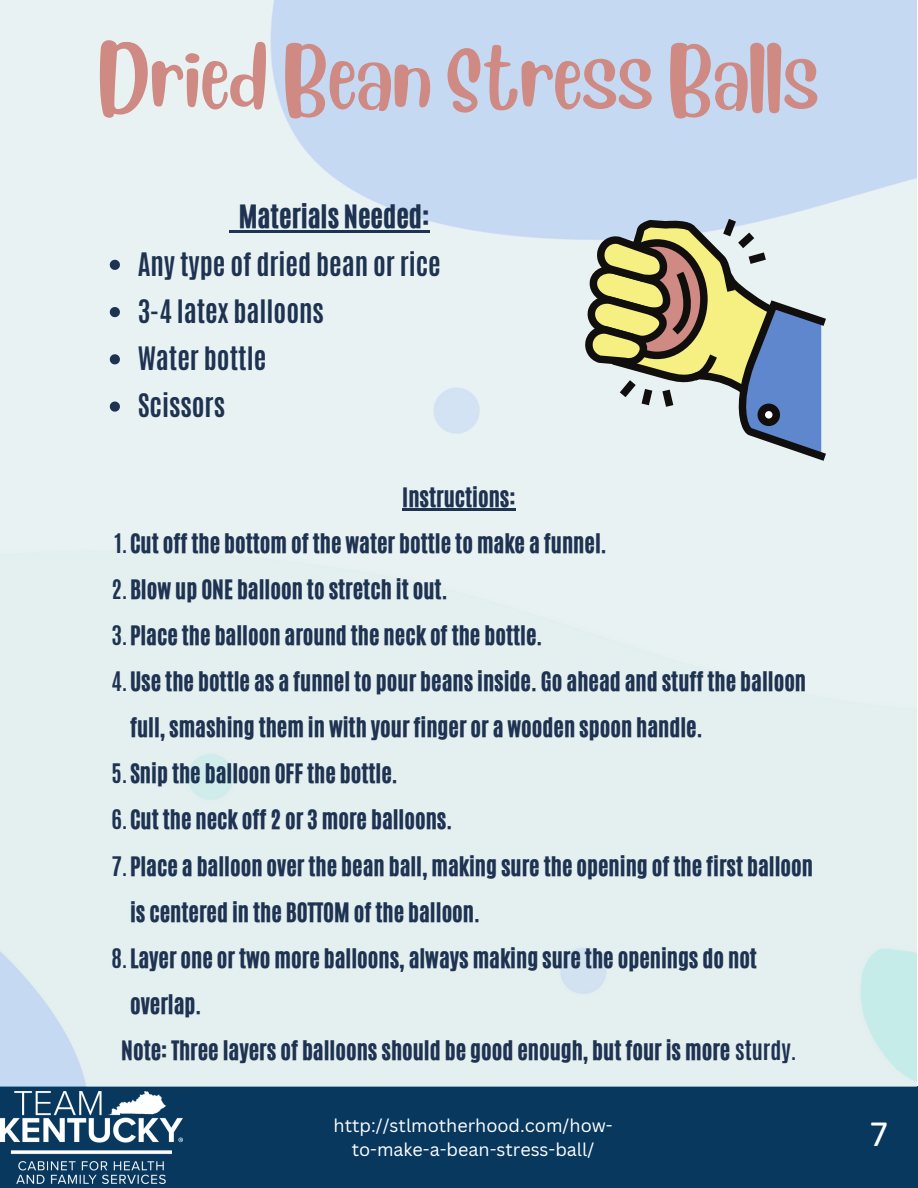
<style>
.page{position:relative;width:918px;height:1188px;background:#fff}
.page>*{position:absolute;margin:0;border:0;box-sizing:border-box;transform-origin:0 0}
.t1{font:63px "Blueberry";color:#ce8a83}
.t2{font:37.5px "Calibri";color:#fff}
.t3{font:700 27px/47.2px "Antonio";color:#1e3351}
.t4{font:27px "CA Generated";color:#1e3351}
.t5{font:22.5px "CA Generated";color:#1e3351}
.t6{font:18px/24.8px "Canva Sans";color:#fff;text-align:center}
.s1{font-family:"Antonio";font-weight:700}
</style>
<div class="page">
<div style="left:0;top:1086px;width:918px;height:102px;background:#08385e"></div>
<img style="left:0;top:1091px;width:182px;height:93px">
<img style="left:1px;top:0;width:916px;height:1087px">
<hr style="left:402px;top:509px;width:114px;height:2px;background:#1e3351">
<svg style="left:583px;top:219px;width:243px;height:242px;background:#adb2a7"></svg>
<svg style="left:110px;top:260px;width:10px;height:10px"></svg>
<svg style="left:110px;top:307px;width:10px;height:10px"></svg>
<svg style="left:110px;top:354px;width:10px;height:10px"></svg>
<svg style="left:110px;top:402px;width:10px;height:10px"></svg>
<svg style="left:229px;top:231px;width:10px;height:2px"></svg>
<hr style="left:239px;top:231px;width:191px;height:2px;background:#1e3351">
<h1 class="t1" style="left:99px;top:32px;width:721px">Dried Bean Stress Balls</h1>
<p class="t4" style="left:239px;top:197px;width:192px">Materials Needed:</p>
<p class="t3" style="left:138px;top:240px;width:305px">Any type of dried bean or rice<br>3-4 latex balloons<br>Water bottle<br>Scissors</p>
<p class="t5" style="left:402px;top:481px;width:115px">Instructions:</p>
<p class="t5" style="left:115px;top:527px;width:494px"><span class="s1">1.</span>Cut off the bottom of the water bottle to make a funnel.</p>
<p class="t5" style="left:112px;top:573px;width:338px"><span class="s1">2.</span>Blow up ONE balloon to stretch it out.</p>
<p class="t5" style="left:111px;top:619px;width:432px"><span class="s1">3.</span>Place the balloon around the neck of the bottle.</p>
<p class="t5" style="left:112px;top:665px;width:696px"><span class="s1">4.</span>Use the bottle as a funnel to pour beans inside. Go ahead and stuff the balloon</p>
<p class="t5" style="left:130px;top:712px;width:574px">full, smashing them in with your finger or a wooden spoon handle.</p>
<p class="t5" style="left:112px;top:758px;width:288px"><span class="s1">5.</span>Snip the balloon OFF the bottle.</p>
<p class="t5" style="left:112px;top:804px;width:342px"><span class="s1">6.</span>Cut the neck off 2 or 3 more balloons.</p>
<p class="t5" style="left:112px;top:850px;width:703px"><span class="s1">7.</span>Place a balloon over the bean ball, making sure the opening of the first balloon</p>
<p class="t5" style="left:130px;top:896px;width:351px">is centered in the BOTTOM of the balloon.</p>
<p class="t5" style="left:112px;top:942px;width:647px"><span class="s1">8.</span>Layer one or two more balloons, always making sure the openings do not</p>
<p class="t5" style="left:130px;top:988px;width:73px">overlap.</p>
<p class="t5" style="left:121px;top:1034px;width:677px">Note: Three layers of balloons should be good enough, but four is more <span class="s1">sturdy.</span></p>
<p class="t6" style="left:334px;top:1112px;width:281px">http://stlmotherhood.com/how&shy;to-make-a-bean-stress-ball/</p>
<h2 class="t2" style="left:870px;top:1118px;width:20px">7</h2>
</div>
